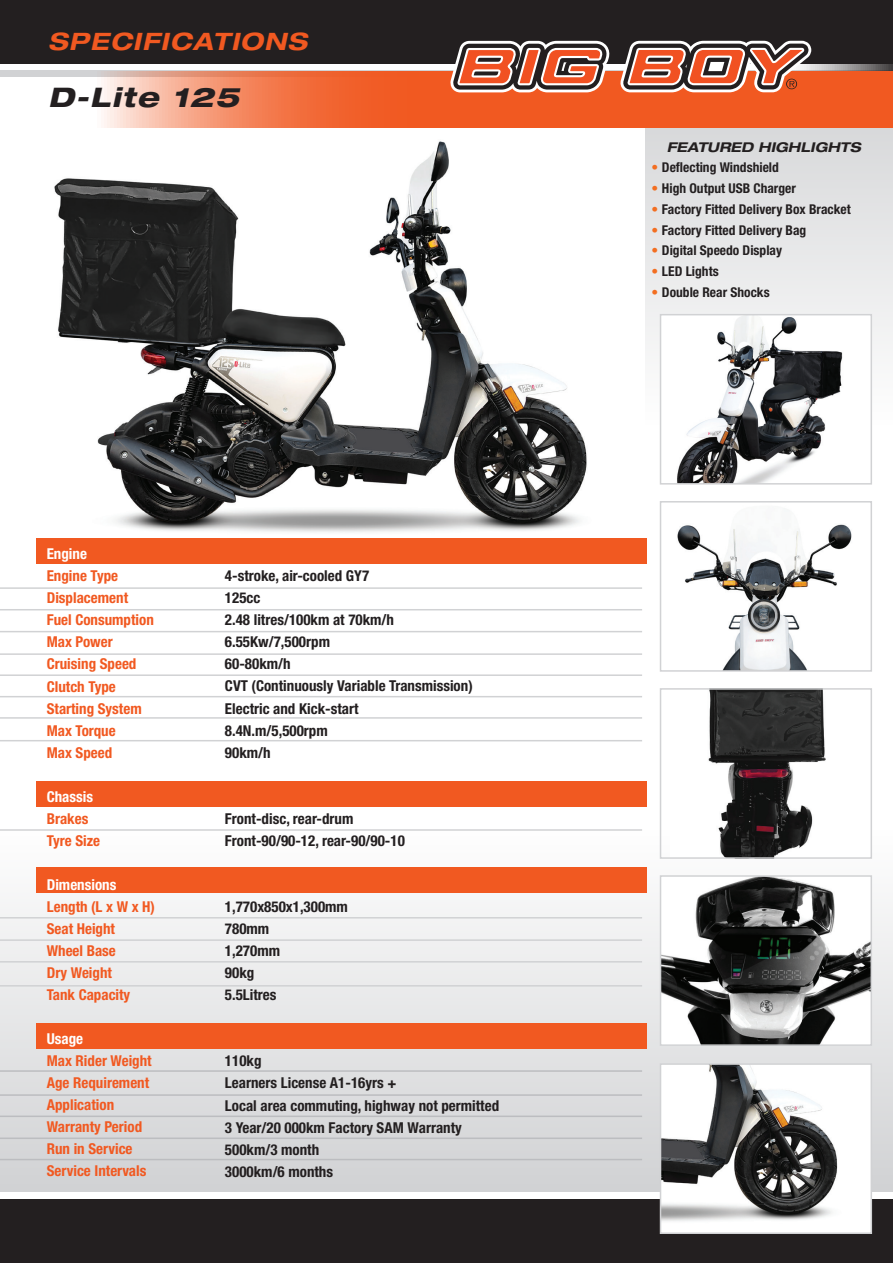
<style>
.page{position:relative;width:893px;height:1263px;background:#fff}
.page>*{position:absolute;margin:0;border:0;box-sizing:border-box;transform-origin:0 0}
.t1{font:italic 800 expanded 27px "Helvetica Neue LT Std";letter-spacing:.05em;color:#231f20}
.t2{font:italic 700 expanded 24px "Helvetica Neue LT Std";letter-spacing:.05em;color:#f15921}
.t3{font:700 condensed 15px/22px "Helvetica Neue LT Std";color:#231f20}
.t4{font:700 condensed 15px/22px "Helvetica Neue LT Std";color:#f15921}
.t5{font:700 condensed 15px "Helvetica Neue LT Std";color:#fff}
.t6{font:700 condensed 13.5px "Helvetica Neue LT Std";color:#231f20}
.t7{font:italic 700 expanded 13.5px "Helvetica Neue LT Std";color:#231f20}
.s1{font-stretch:normal;color:#f36e21}
</style>
<div class="page">
<svg style="left:0;top:71px;width:893px;height:354px;fill:#e6e7e8"></svg>
<div style="left:0;top:830px;width:893px;height:362px;background:linear-gradient(to bottom,#fefdfc,#d0d1d3)"></div>
<img style="left:0;top:116px;width:641px;height:417px">
<div style="left:0;top:1199px;width:893px;height:64px;background:#231f20"></div>
<div style="left:36px;top:538px;width:610px;height:26px;background:#f15921"></div>
<div style="left:36px;top:781px;width:610px;height:26px;background:#f15921"></div>
<div style="left:36px;top:867px;width:610px;height:26px;background:#f15921"></div>
<div style="left:36px;top:1023px;width:610px;height:26px;background:#f15921"></div>
<div style="left:660px;top:315px;width:211px;height:169px;background:#fff"></div>
<img style="left:677px;top:317px;width:166px;height:165px">
<div style="left:660px;top:314px;width:212px;height:171px;border:2px solid #d1d2d4"></div>
<img style="left:677px;top:508px;width:175px;height:161px">
<div style="left:660px;top:501px;width:212px;height:171px;border:2px solid #d1d2d4"></div>
<img style="left:670px;top:691px;width:199px;height:165px">
<div style="left:660px;top:688px;width:212px;height:171px;border:2px solid #d1d2d4"></div>
<img style="left:663px;top:878px;width:206px;height:165px">
<div style="left:660px;top:875px;width:212px;height:171px;border:2px solid #d1d2d4"></div>
<img style="left:663px;top:1066px;width:206px;height:165px">
<div style="left:660px;top:1063px;width:212px;height:171px;border:2px solid #d1d2d4"></div>
<hr style="left:0;top:587px;width:642px;height:2px;background:#d1d2d4">
<hr style="left:0;top:609px;width:642px;height:1px;background:#d1d2d4">
<hr style="left:0;top:631px;width:642px;height:1px;background:#d1d2d4">
<hr style="left:0;top:653px;width:642px;height:2px;background:#d1d2d4">
<hr style="left:0;top:674px;width:642px;height:2px;background:#d1d2d4">
<hr style="left:0;top:696px;width:642px;height:1px;background:#d1d2d4">
<hr style="left:0;top:717px;width:642px;height:2px;background:#d1d2d4">
<hr style="left:0;top:740px;width:642px;height:1px;background:#d1d2d4">
<hr style="left:0;top:829px;width:642px;height:2px;background:#d1d2d4">
<hr style="left:0;top:917px;width:642px;height:1px;background:#d1d2d4">
<hr style="left:0;top:939px;width:642px;height:2px;background:#d1d2d4">
<hr style="left:0;top:961px;width:642px;height:1px;background:#d1d2d4">
<hr style="left:0;top:985px;width:642px;height:1px;background:#d1d2d4">
<hr style="left:0;top:1070px;width:642px;height:2px;background:#bcbdc0">
<hr style="left:0;top:1094px;width:642px;height:2px;background:#bcbdc0">
<hr style="left:0;top:1115px;width:642px;height:2px;background:#bcbdc0">
<hr style="left:0;top:1137px;width:642px;height:2px;background:#bcbdc0">
<hr style="left:0;top:1159px;width:642px;height:1px;background:#bcbdc0">
<div style="left:0;top:0;width:893px;height:64px;background:#231f20"></div>
<svg style="left:95px;top:71px;width:798px;height:57px;background:#f27344"></svg>
<svg style="left:441px;top:64px;width:452px;height:7px"></svg>
<svg style="left:450px;top:41px;width:361px;height:51px"></svg>
<h2 class="t2" style="left:48px;top:26px;width:260px">SPECIFICATIONS</h2>
<h1 class="t1" style="left:48px;top:80px;width:193px">D-Lite 125</h1>
<p class="t5" style="left:47px;top:545px;width:42px">Engine</p>
<p class="t4" style="left:47px;top:565px;width:109px">Engine Type<br>Displacement<br>Fuel Consumption<br>Max Power<br>Cruising Speed<br>Clutch Type<br>Starting System<br>Max Torque<br>Max Speed</p>
<p class="t5" style="left:47px;top:787px;width:48px">Chassis</p>
<p class="t4" style="left:47px;top:807px;width:55px">Brakes<br>Tyre Size</p>
<p class="t5" style="left:47px;top:875px;width:71px">Dimensions</p>
<p class="t4" style="left:47px;top:895px;width:110px">Length (L x W x H)<br>Seat Height<br>Wheel Base<br>Dry Weight<br>Tank Capacity</p>
<p class="t5" style="left:47px;top:1030px;width:38px">Usage</p>
<p class="t4" style="left:47px;top:1050px;width:106px">Max Rider Weight<br>Age Requirement<br>Application<br>Warranty Period<br>Run in Service<br>Service Intervals</p>
<p class="t3" style="left:225px;top:565px;width:249px">4-stroke, air-cooled GY7<br>125cc<br>2.48 litres/100km at 70km/h<br>6.55Kw/7,500rpm<br>60-80km/h<br>CVT (Continuously Variable Transmission)<br>Electric and Kick-start<br>8.4N.m/5,500rpm<br>90km/h</p>
<p class="t3" style="left:225px;top:807px;width:181px">Front-disc, rear-drum<br>Front-90/90-12, rear-90/90-10</p>
<p class="t3" style="left:225px;top:895px;width:124px">1,770x850x1,300mm<br>780mm<br>1,270mm<br>90kg<br>5.5Litres</p>
<p class="t3" style="left:225px;top:1050px;width:276px">110kg<br>Learners License A1-16yrs +<br>Local area commuting, highway not permitted<br>3 Year/20 000km Factory SAM Warranty<br>500km/3 month<br>3000km/6 months</p>
<p class="t7" style="left:667px;top:138px;width:195px">FEATURED HIGHLIGHTS</p>
<p class="t6" style="left:651px;top:159px;width:129px"><span class="s1">•</span> Deflecting Windshield</p>
<p class="t6" style="left:651px;top:180px;width:146px"><span class="s1">•</span> High Output USB Charger</p>
<p class="t6" style="left:651px;top:201px;width:201px"><span class="s1">•</span> Factory Fitted Delivery Box Bracket</p>
<p class="t6" style="left:651px;top:222px;width:156px"><span class="s1">•</span> Factory Fitted Delivery Bag</p>
<p class="t6" style="left:651px;top:242px;width:132px"><span class="s1">•</span> Digital Speedo Display</p>
<p class="t6" style="left:651px;top:263px;width:69px"><span class="s1">•</span> LED Lights</p>
<p class="t6" style="left:651px;top:284px;width:120px"><span class="s1">•</span> Double Rear Shocks</p>
</div>
